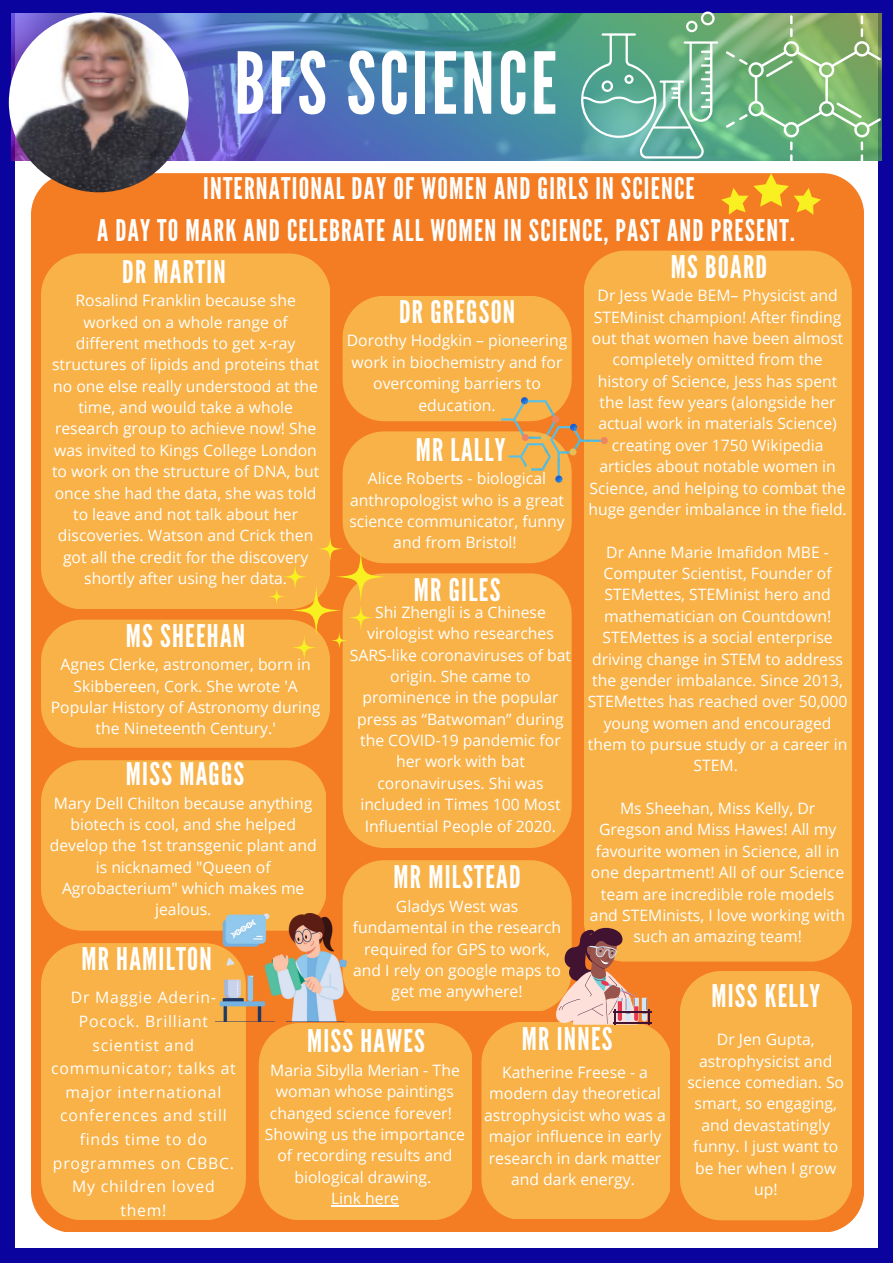
<style>
.page{position:relative;width:893px;height:1264px;background:#fff}
.page>*{position:absolute;margin:0;border:0;box-sizing:border-box;transform-origin:0 0}
.t1{font:85.05px "League Gothic";letter-spacing:.04em;color:#fff}
.t2{font:31.2px "League Gothic";letter-spacing:.04em;color:#fff}
.t3{font:29.85px/41.5px "League Gothic";letter-spacing:.04em;color:#fff;text-align:center}
.t4{font:15.75px/21.3px "Open Sans";color:#fff;text-align:center}
.t5{font:15.75px/23.5px "Open Sans";letter-spacing:.05em;color:#fff;text-align:center}
</style>
<div class="page">
<div style="left:0;top:0;width:892px;height:1262px;background:#0b039d"></div>
<div style="left:15px;top:13px;width:862px;height:1234px;background:#fff"></div>
<img style="left:11px;top:13px;width:870px;height:147px">
<div style="left:31px;top:173px;width:832px;height:1058px;background:#f47c23"></div>
<img style="left:9px;top:13px;width:180px;height:179px;border-radius:50%">
<div style="left:41px;top:253px;width:289px;height:356px;background:#f8b248"></div>
<div style="left:342px;top:573px;width:229px;height:275px;background:#f8b248"></div>
<div style="left:41px;top:619px;width:289px;height:128px;background:#f8b248"></div>
<div style="left:41px;top:943px;width:205px;height:276px;background:#f8b248"></div>
<div style="left:41px;top:760px;width:284px;height:170px;background:#f8b248"></div>
<div style="left:680px;top:970px;width:171px;height:250px;background:#f8b248"></div>
<div style="left:583px;top:250px;width:268px;height:711px;background:#f8b248"></div>
<img style="left:216px;top:913px;width:43px;height:108px">
<svg style="left:259px;top:860px;width:410px;height:359px;background:#f1aa4b"></svg>
<svg style="left:721px;top:173px;width:100px;height:42px;background:#f59b23"></svg>
<svg style="left:291px;top:585px;width:50px;height:50px;background:#f69f2e"></svg>
<svg style="left:335px;top:551px;width:51px;height:51px;background:#f6a430"></svg>
<svg style="left:330px;top:631px;width:18px;height:18px"></svg>
<svg style="left:268px;top:587px;width:17px;height:18px"></svg>
<svg style="left:291px;top:634px;width:26px;height:26px"></svg>
<svg style="left:317px;top:536px;width:26px;height:26px"></svg>
<svg style="left:348px;top:604px;width:25px;height:26px"></svg>
<svg style="left:282px;top:564px;width:26px;height:25px"></svg>
<svg style="left:342px;top:296px;width:265px;height:267px;background:#f5ab45"></svg>
<hr style="left:331px;top:1205px;width:68px;height:1px;background:#fff">
<svg style="left:725px;top:15px;width:155px;height:148px;background:#7fb67e"></svg>
<svg style="left:579px;top:12px;width:139px;height:147px;background:#6fb39a"></svg>
<h1 class="t1" style="left:234px;top:34px;width:324px">BFS SCIENCE</h1>
<h3 class="t3" style="left:97px;top:169px;width:699px">INTERNATIONAL DAY OF WOMEN AND GIRLS IN SCIENCE<br>A DAY TO MARK AND CELEBRATE ALL WOMEN IN SCIENCE, PAST AND PRESENT.</h3>
<h2 class="t2" style="left:122px;top:253px;width:105px">DR MARTIN</h2>
<h2 class="t2" style="left:671px;top:249px;width:98px">MS BOARD</h2>
<p class="t4" style="left:588px;top:284px;width:260px">Dr Jess Wade BEM– Physicist and<br>STEMinist champion! After finding out that women have been almost completely omitted from the history of Science, Jess has spent the last few years (alongside her actual work in materials Science) creating over 1750 Wikipedia articles about notable women in<br>Science, and helping to combat the huge gender imbalance in the field.</p>
<p class="t4" style="left:587px;top:541px;width:261px">Dr Anne Marie Imafidon MBE -<br>Computer Scientist, Founder of<br>STEMettes, STEMinist hero and mathematician on Countdown!<br>STEMettes is a social enterprise driving change in STEM to address the gender imbalance. Since 2013,<br>STEMettes has reached over 50,000 young women and encouraged them to pursue study or a career in<br>STEM.</p>
<p class="t4" style="left:590px;top:797px;width:257px">Ms Sheehan, Miss Kelly, Dr<br>Gregson and Miss Hawes! All my favourite women in Science, all in one department! All of our Science team are incredible role models and STEMinists, I love working with such an amazing team!</p>
<p class="t4" style="left:52px;top:289px;width:269px">Rosalind Franklin because she worked on a whole range of different methods to get x-ray structures of lipids and proteins that no one else really understood at the time, and would take a whole research group to achieve now! She was invited to Kings College London to work on the structure of DNA, but once she had the data, she was told to leave and not talk about her discoveries. Watson and Crick then got all the credit for the discovery shortly after using her data.</p>
<h2 class="t2" style="left:399px;top:294px;width:118px">DR GREGSON</h2>
<p class="t4" style="left:347px;top:330px;width:222px">Dorothy Hodgkin – pioneering work in biochemistry and for overcoming barriers to education.</p>
<h2 class="t2" style="left:415px;top:431px;width:91px">MR LALLY</h2>
<p class="t4" style="left:349px;top:467px;width:217px">Alice Roberts - biological anthropologist who is a great science communicator, funny and from Bristol!</p>
<h2 class="t2" style="left:414px;top:571px;width:88px">MR GILES</h2>
<p class="t4" style="left:350px;top:601px;width:223px">Shi Zhengli is a Chinese virologist who researches<br>SARS-like coronaviruses of bat origin. She came to prominence in the popular press as “Batwoman” during the COVID-19 pandemic for her work with bat coronaviruses. Shi was included in Times 100 Most<br>Influential People of 2020.</p>
<h2 class="t2" style="left:126px;top:617px;width:121px">MS SHEEHAN</h2>
<p class="t4" style="left:51px;top:653px;width:271px">Agnes Clerke, astronomer, born in<br>Skibbereen, Cork. She wrote 'A<br>Popular History of Astronomy during the Nineteenth Century.'</p>
<h2 class="t2" style="left:126px;top:756px;width:120px">MISS MAGGS</h2>
<p class="t4" style="left:50px;top:791px;width:268px">Mary Dell Chilton because anything biotech is cool, and she helped develop the 1st transgenic plant and is nicknamed "Queen of<br>Agrobacterium" which makes me jealous.</p>
<h2 class="t2" style="left:393px;top:859px;width:129px">MR MILSTEAD</h2>
<p class="t4" style="left:353px;top:895px;width:210px">Gladys West was fundamental in the research required for GPS to work, and I rely on google maps to get me anywhere!</p>
<h2 class="t2" style="left:81px;top:941px;width:132px">MR HAMILTON</h2>
<h2 class="t2" style="left:711px;top:978px;width:110px">MISS KELLY</h2>
<p class="t5" style="left:51px;top:985px;width:186px">Dr Maggie Aderin-<br>Pocock. Brilliant scientist and communicator; talks at major international conferences and still finds time to do programmes on CBBC.<br>My children loved them!</p>
<h2 class="t2" style="left:522px;top:1020px;width:92px">MR INNES</h2>
<h2 class="t2" style="left:307px;top:1023px;width:119px">MISS HAWES</h2>
<p class="t4" style="left:687px;top:1028px;width:158px">Dr Jen Gupta, astrophysicist and science comedian. So smart, so engaging, and devastatingly funny. I just want to be her when I grow up!</p>
<p class="t4" style="left:265px;top:1059px;width:202px">Maria Sibylla Merian - The woman whose paintings changed science forever!<br>Showing us the importance of recording results and biological drawing.<br>Link here</p>
<p class="t4" style="left:484px;top:1061px;width:183px">Katherine Freese - a modern day theoretical astrophysicist who was a major influence in early research in dark matter and dark energy.</p>
</div>
